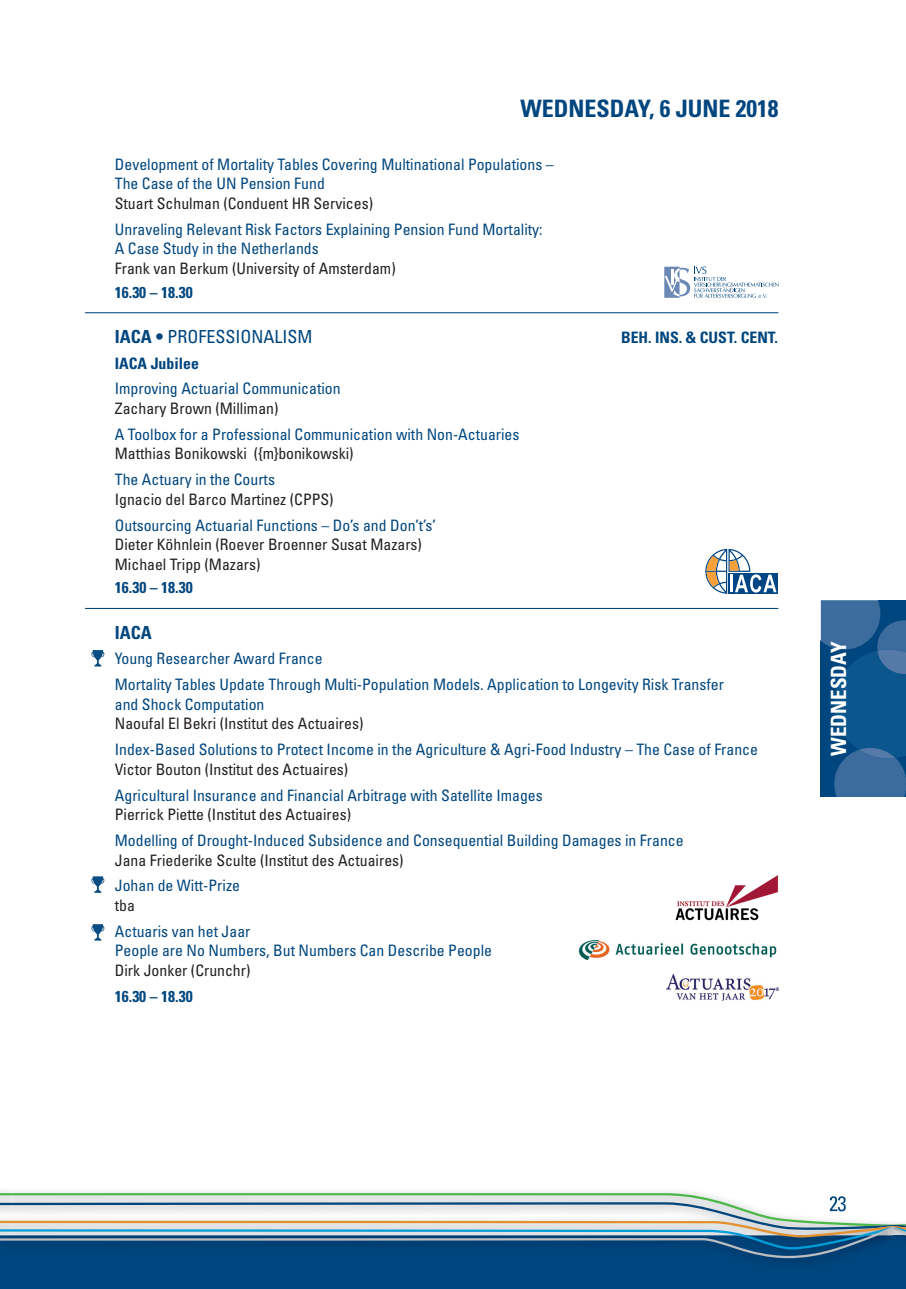
<style>
.page{position:relative;width:906px;height:1289px;background:#fff}
.page>*{position:absolute;margin:0;border:0;box-sizing:border-box;transform-origin:0 0}
.t1{font:700 condensed 24px "Univers";color:#00467e}
.t2{font:700 condensed 21px "Univers";color:#fff}
.t3{font:condensed 18px "Univers";color:#00467e}
.t4{font:700 condensed 18px "Univers";color:#00467e}
.t5{font:condensed 15.75px/19.5px "Univers";color:#00467e}
.t6{font:condensed 15.75px/19.5px "Univers";color:#231f20}
.t7{font:700 condensed 15.75px "Univers";color:#00467e}
.s1{font-weight:700}
</style>
<div class="page">
<div style="left:893px;top:1235px;width:13px;height:53px;background:#00467e"></div>
<div style="left:0;top:1235px;width:893px;height:53px;background:#00467e"></div>
<svg style="left:0;top:1193px;width:906px;height:65px"></svg>
<svg style="left:820px;top:600px;width:86px;height:197px;background:#1d5b90"></svg>
<hr style="left:85px;top:608px;width:693px;height:1px;background:#00467e">
<hr style="left:85px;top:312px;width:693px;height:1px;background:#00467e">
<svg style="left:664px;top:266px;width:114px;height:32px"></svg>
<svg style="left:776px;top:573px;width:2px;height:21px"></svg>
<svg style="left:705px;top:549px;width:71px;height:45px"></svg>
<svg style="left:91px;top:650px;width:13px;height:16px"></svg>
<svg style="left:91px;top:876px;width:13px;height:16px"></svg>
<svg style="left:91px;top:924px;width:13px;height:16px"></svg>
<img style="left:675px;top:875px;width:103px;height:46px">
<img style="left:578px;top:939px;width:199px;height:20px">
<img style="left:667px;top:974px;width:111px;height:26px">
<h1 class="t1" style="left:520px;top:94px;width:259px">WEDNESDAY, 6 JUNE 2018</h1>
<p class="t5" style="left:115px;top:154px;width:440px">Development of Mortality Tables Covering Multinational Populations –<br>The Case of the UN Pension Fund</p>
<p class="t6" style="left:115px;top:193px;width:260px">Stuart Schulman (Conduent HR Services)</p>
<p class="t5" style="left:115px;top:219px;width:429px">Unraveling Relevant Risk Factors Explaining Pension Fund Mortality:<br>A Case Study in the Netherlands</p>
<p class="t6" style="left:115px;top:258px;width:282px">Frank van Berkum (University of Amsterdam)</p>
<p class="t7" style="left:115px;top:282px;width:79px">16.30 – 18.30</p>
<p class="t3" style="left:115px;top:325px;width:199px"><span class="s1">IACA •</span> PROFESSIONALISM</p>
<p class="t7" style="left:621px;top:327px;width:158px">BEH. INS. &amp; CUST. CENT.</p>
<p class="t7" style="left:115px;top:353px;width:86px">IACA Jubilee</p>
<p class="t5" style="left:115px;top:379px;width:227px">Improving Actuarial Communication</p>
<p class="t6" style="left:115px;top:398px;width:165px">Zachary Brown (Milliman)</p>
<p class="t5" style="left:115px;top:424px;width:406px">A Toolbox for a Professional Communication with Non-Actuaries</p>
<p class="t6" style="left:115px;top:444px;width:240px">Matthias Bonikowski ({m}bonikowski)</p>
<p class="t5" style="left:115px;top:469px;width:162px">The Actuary in the Courts</p>
<p class="t6" style="left:115px;top:489px;width:220px">Ignacio del Barco Martinez (CPPS)</p>
<p class="t5" style="left:115px;top:515px;width:323px">Outsourcing Actuarial Functions – Do’s and Don’t’s’</p>
<p class="t6" style="left:115px;top:534px;width:309px">Dieter Köhnlein (Roever Broenner Susat Mazars)<br>Michael Tripp (Mazars)</p>
<p class="t7" style="left:115px;top:578px;width:79px">16.30 – 18.30</p>
<p class="t4" style="left:115px;top:621px;width:39px">IACA</p>
<p class="t5" style="left:115px;top:645px;width:610px;line-height:26px">Young Researcher Award France<br>Mortality Tables Update Through Multi-Population Models. Application to Longevity Risk Transfer</p>
<p class="t5" style="left:115px;top:694px;width:151px">and Shock Computation</p>
<p class="t6" style="left:115px;top:713px;width:250px">Naoufal El Bekri (Institut des Actuaires)</p>
<p class="t5" style="left:115px;top:739px;width:645px">Index-Based Solutions to Protect Income in the Agriculture &amp; Agri-Food Industry – The Case of France</p>
<p class="t6" style="left:115px;top:759px;width:235px">Victor Bouton (Institut des Actuaires)</p>
<p class="t5" style="left:115px;top:785px;width:429px">Agricultural Insurance and Financial Arbitrage with Satellite Images</p>
<p class="t6" style="left:115px;top:804px;width:238px">Pierrick Piette (Institut des Actuaires)</p>
<p class="t5" style="left:115px;top:830px;width:570px">Modelling of Drought-Induced Subsidence and Consequential Building Damages in France</p>
<p class="t6" style="left:115px;top:850px;width:290px">Jana Friederike Sculte (Institut des Actuaires)</p>
<p class="t5" style="left:115px;top:875px;width:127px">Johan de Witt-Prize</p>
<p class="t6" style="left:115px;top:895px;width:22px">tba</p>
<p class="t5" style="left:115px;top:921px;width:379px">Actuaris van het Jaar<br>People are No Numbers, But Numbers Can Describe People</p>
<p class="t6" style="left:115px;top:960px;width:137px">Dirk Jonker (Crunchr)</p>
<p class="t7" style="left:115px;top:986px;width:79px">16.30 – 18.30</p>
<h2 class="t2" style="left:825px;top:756px;width:116px;rotate:-90deg">WEDNESDAY</h2>
</div>
